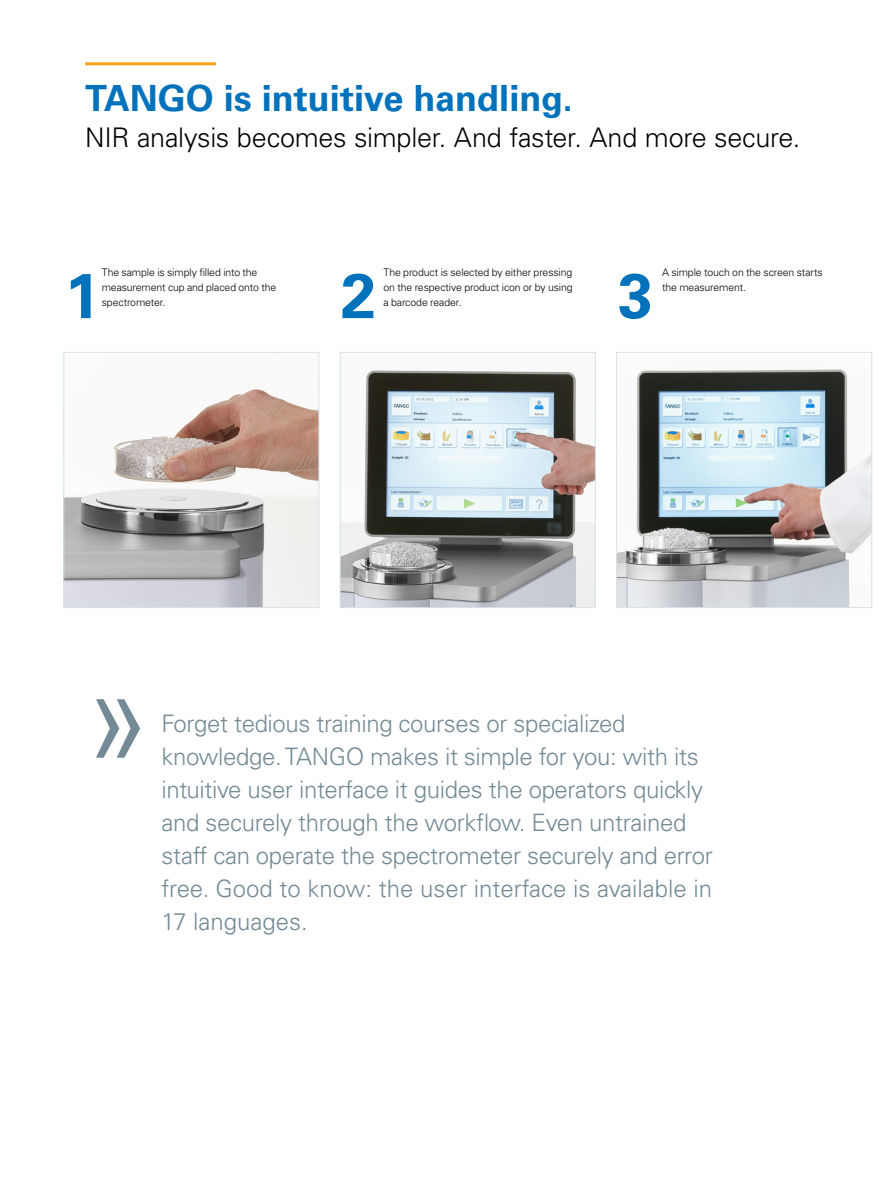
<style>
.page{position:relative;width:893px;height:1187px;background:#fff}
.page>*{position:absolute;margin:0;border:0;box-sizing:border-box;transform-origin:0 0}
.t1{font:300 150px "Univers LT Std";color:#748a96}
.t2{font:700 63px "Univers LT Std";color:#0072bc}
.t3{font:700 36px "Univers LT Std";color:#0072bc}
.t4{font:300 27px "Univers LT Std";letter-spacing:-.01em;color:#000}
.t5{font:300 24px/33px "Univers LT Std";letter-spacing:-.015em;color:#748a96}
.t6{font:300 10.5px/15px "Univers LT Std";letter-spacing:-.01em;color:#000}
</style>
<div class="page">
<hr style="left:85px;top:62px;width:131px;height:3px;background:#faa21b">
<img style="left:66px;top:389px;width:251px;height:216px">
<div style="left:64px;top:352px;width:255px;height:255px;border:1px solid #d8e2e7"></div>
<img style="left:342px;top:370px;width:251px;height:235px">
<div style="left:340px;top:352px;width:255px;height:255px;border:1px solid #d8e2e7"></div>
<img style="left:618px;top:369px;width:252px;height:236px">
<div style="left:616px;top:352px;width:256px;height:255px;border:1px solid #d8e2e7"></div>
<h3 class="t3" style="left:85px;top:77px;width:489px">TANGO is intuitive handling.</h3>
<p class="t4" style="left:85px;top:121px;width:717px">NIR analysis becomes simpler. And faster. And more secure.</p>
<h2 class="t2" style="left:65px;top:259px;width:37px">1</h2>
<p class="t6" style="left:102px;top:264px;width:176px">The sample is simply filled into the measurement cup and placed onto the spectrometer.</p>
<h2 class="t2" style="left:341px;top:259px;width:37px">2</h2>
<p class="t6" style="left:383px;top:264px;width:191px;text-align:justify">The product is selected by either pressing on the respective product icon or by using a barcode reader.</p>
<h2 class="t2" style="left:618px;top:259px;width:37px">3</h2>
<p class="t6" style="left:662px;top:264px;width:162px">A simple touch on the screen starts the measurement.</p>
<h1 class="t1" style="left:86px;top:625px;width:64px">››</h1>
<p class="t5" style="left:161px;top:706px;width:553px">Forget tedious training courses or specialized knowledge. TANGO makes it simple for you: with its intuitive user interface it guides the operators quickly and securely through the workflow. Even untrained staff can operate the spectrometer securely and error free. Good to know: the user interface is available in 17 languages.</p>
</div>
